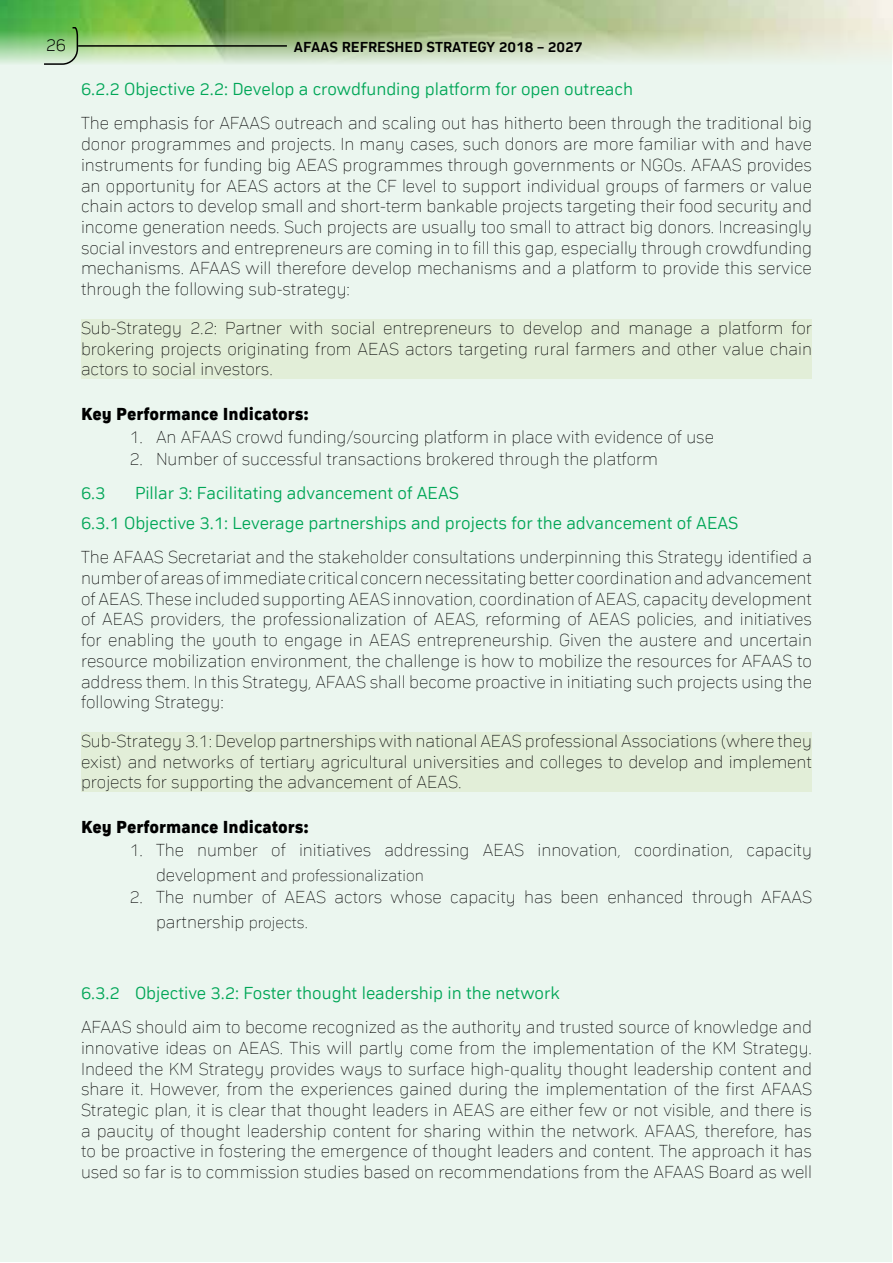
<style>
.page{position:relative;width:893px;height:1263px;background:#fff}
.page>*{position:absolute;margin:0;border:0;box-sizing:border-box;transform-origin:0 0}
.t1{font:100 18px/20.7px "Compasse";color:#000;text-align:justify}
.t2{font:18px/29.7px "asse Regular 6";color:#00a657}
.t3{font:18px "asse Regular 7";color:#000}
.t4{font:18px "asse Regular 4";color:#000}
.t5{font:100 16.5px "Compasse";color:#000}
.t6{font:15px "asse Regular 5";color:#000}
.s1{font-size:18px}
.s2{font-size:16.5px}
</style>
<div class="page">
<div style="left:1px;top:1px;width:891px;height:1261px;background:#ebf6ef"></div>
<div style="left:81px;top:320px;width:731px;height:59px;background:#e2eed8"></div>
<div style="left:81px;top:733px;width:731px;height:59px;background:#e2eed8"></div>
<img style="left:0;top:0;width:893px;height:65px">
<svg style="left:43px;top:26px;width:36px;height:39px"></svg>
<hr style="left:78px;top:45px;width:209px;height:2px;background:#000">
<p class="t4" style="left:46px;top:35px;width:22px">26</p>
<p class="t6" style="left:294px;top:38px;width:290px">AFAAS REFRESHED STRATEGY 2018 – 2027</p>
<p class="t2" style="left:81px;top:74px;width:553px">6.2.2 Objective 2.2: Develop a crowdfunding platform for open outreach</p>
<p class="t1" style="left:81px;top:113px;width:733px">The emphasis for AFAAS outreach and scaling out has hitherto been through the traditional big donor programmes and projects. In many cases, such donors are more familiar with and have instruments for funding big AEAS programmes through governments or NGOs. AFAAS provides an opportunity for AEAS actors at the CF level to support individual groups of farmers or value chain actors to develop small and short-term bankable projects targeting their food security and income generation needs. Such projects are usually too small to attract big donors. Increasingly social investors and entrepreneurs are coming in to fill this gap, especially through crowdfunding mechanisms. AFAAS will therefore develop mechanisms and a platform to provide this service through the following sub-strategy:</p>
<p class="t1" style="left:81px;top:317px;width:732px">Sub-Strategy 2.2: Partner with social entrepreneurs to develop and manage a platform for brokering projects originating from AEAS actors targeting rural farmers and other value chain actors to social investors.</p>
<p class="t3" style="left:81px;top:404px;width:229px">Key Performance Indicators:</p>
<p class="t1" style="left:129px;top:426px;width:586px">1. An AFAAS crowd funding/sourcing platform in place with evidence of use</p>
<p class="t1" style="left:129px;top:448px;width:530px">2. Number of successful transactions brokered through the platform</p>
<p class="t2" style="left:81px;top:478px;width:26px">6.3</p>
<p class="t2" style="left:81px;top:478px;width:659px;text-indent:54px">Pillar 3: Facilitating advancement of AEAS<br>6.3.1 Objective 3.1: Leverage partnerships and projects for the advancement of AEAS</p>
<p class="t1" style="left:81px;top:547px;width:732px">The AFAAS Secretariat and the stakeholder consultations underpinning this Strategy identified a number of areas of immediate critical concern necessitating better coordination and advancement of AEAS. These included supporting AEAS innovation, coordination of AEAS, capacity development of AEAS providers, the professionalization of AEAS, reforming of AEAS policies, and initiatives for enabling the youth to engage in AEAS entrepreneurship. Given the austere and uncertain resource mobilization environment, the challenge is how to mobilize the resources for AFAAS to address them. In this Strategy, AFAAS shall become proactive in initiating such projects using the following Strategy:</p>
<p class="t1" style="left:81px;top:730px;width:732px">Sub-Strategy 3.1: Develop partnerships with national AEAS professional Associations (where they exist) and networks of tertiary agricultural universities and colleges to develop and implement projects for supporting the advancement of AEAS.</p>
<p class="t3" style="left:81px;top:817px;width:229px">Key Performance Indicators:</p>
<p class="t1" style="left:129px;top:839px;width:684px">1. The number of initiatives addressing AEAS innovation, coordination, capacity</p>
<p class="t5" style="left:156px;top:866px;width:269px"><span class="s1">development</span> and professionalization</p>
<p class="t1" style="left:156px;top:884px;width:657px;line-height:24.8px;text-indent:-27px">2. The number of AEAS actors whose capacity has been enhanced through AFAAS partnership <span class="s2">projects.</span></p>
<p class="t2" style="left:81px;top:978px;width:480px">6.3.2 Objective 3.2: Foster thought leadership in the network</p>
<p class="t1" style="left:81px;top:1016px;width:732px">AFAAS should aim to become recognized as the authority and trusted source of knowledge and innovative ideas on AEAS. This will partly come from the implementation of the KM Strategy.<br>Indeed the KM Strategy provides ways to surface high-quality thought leadership content and share it. However, from the experiences gained during the implementation of the first AFAAS Strategic plan, it is clear that thought leaders in AEAS are either few or not visible, and there is a paucity of thought leadership content for sharing within the network. AFAAS, therefore, has to be proactive in fostering the emergence of thought leaders and content. The approach it has used so far is to commission studies based on recommendations from the AFAAS Board as well</p>
</div>
